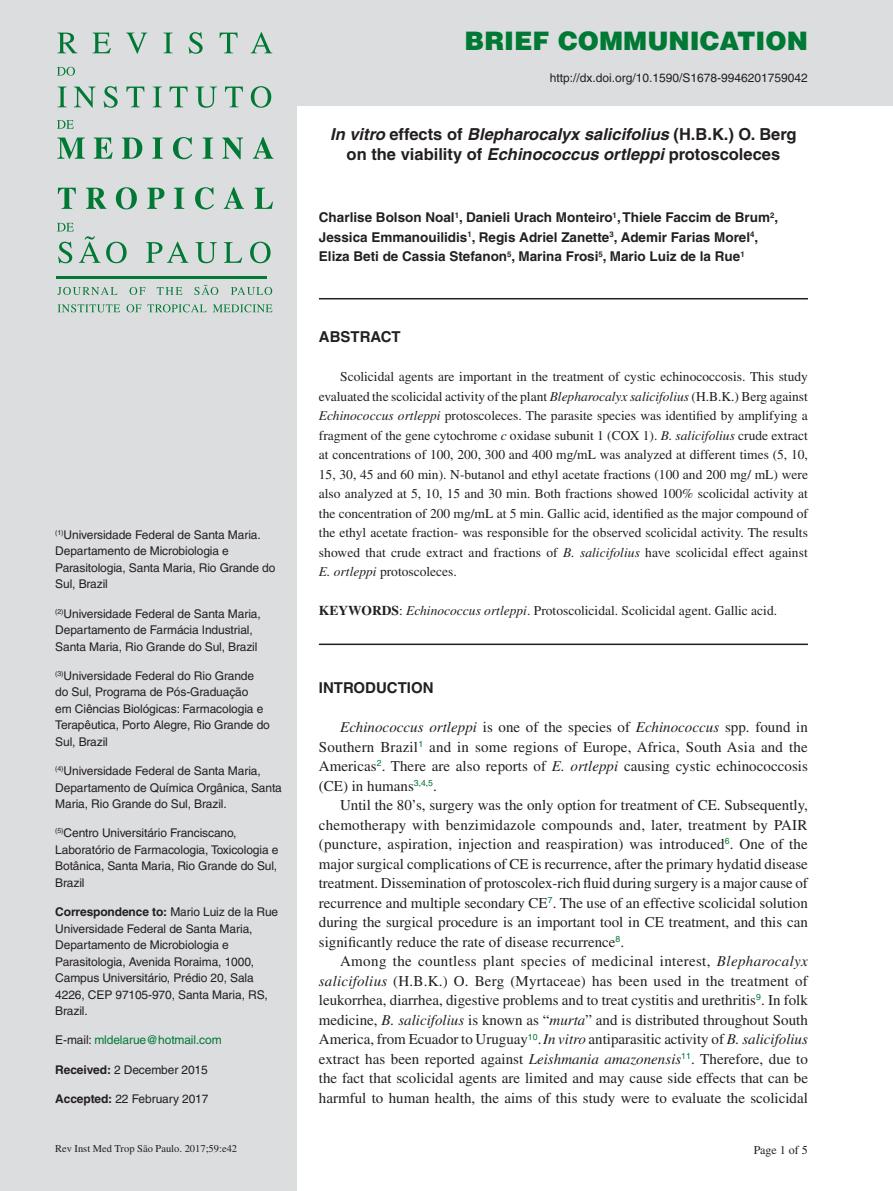
<style>
.page{position:relative;width:893px;height:1191px;background:#fff}
.page>*{position:absolute;margin:0;border:0;box-sizing:border-box;transform-origin:0 0}
.t1{font:900 25.5px "Helvetica";color:#007934}
.Título{font:italic 700 16.5px/19.8px "Helvetica";color:#231f20;text-align:center}
.t2{font:15px/19.5px "Times";color:#231f20;text-align:justify}
.Seção{font:700 15px "Helvetica";color:#231f20}
.Resumo{font:13.5px/19.5px "Times";letter-spacing:.005em;color:#231f20;text-align:justify}
.Autores{font:700 13.5px/19.5px "Helvetica";color:#231f20}
.Keywords{font:13.5px "Times";color:#231f20}
.Rodapé{font:12px/16.5px "Helvetica";letter-spacing:-.01em;color:#231f20}
.Rodapé-2{font:12px "Helvetica";letter-spacing:-.01em;color:#007934}
.t3{font:12px "Times";color:#231f20}
.t4{font:10.5px "Times";color:#231f20}
.s1{font-style:normal}
.s2{font-weight:700}
.s3{color:#231f20}
.s4{font-style:italic}
</style>
<div class="page">
<div style="left:0;top:0;width:297px;height:1191px;background:#dcdddf"></div>
<div style="left:22px;top:0;width:871px;height:106px;background:#dcdddf"></div>
<svg style="left:57px;top:33px;width:21px;height:20px"></svg>
<svg style="left:92px;top:33px;width:19px;height:20px"></svg>
<svg style="left:126px;top:33px;width:21px;height:21px"></svg>
<svg style="left:163px;top:33px;width:10px;height:20px"></svg>
<svg style="left:189px;top:32px;width:14px;height:22px"></svg>
<svg style="left:220px;top:33px;width:18px;height:20px"></svg>
<svg style="left:251px;top:32px;width:21px;height:21px"></svg>
<svg style="left:57px;top:87px;width:10px;height:20px"></svg>
<svg style="left:74px;top:87px;width:22px;height:21px"></svg>
<svg style="left:104px;top:86px;width:14px;height:22px"></svg>
<svg style="left:126px;top:87px;width:18px;height:20px"></svg>
<svg style="left:153px;top:87px;width:9px;height:20px"></svg>
<svg style="left:170px;top:87px;width:18px;height:20px"></svg>
<svg style="left:195px;top:87px;width:22px;height:21px"></svg>
<svg style="left:225px;top:87px;width:18px;height:20px"></svg>
<svg style="left:251px;top:86px;width:20px;height:22px"></svg>
<svg style="left:57px;top:137px;width:28px;height:22px"></svg>
<svg style="left:94px;top:137px;width:19px;height:22px"></svg>
<svg style="left:122px;top:137px;width:20px;height:22px"></svg>
<svg style="left:152px;top:137px;width:11px;height:22px"></svg>
<svg style="left:173px;top:137px;width:19px;height:22px"></svg>
<svg style="left:203px;top:137px;width:10px;height:22px"></svg>
<svg style="left:222px;top:137px;width:21px;height:22px"></svg>
<svg style="left:253px;top:137px;width:20px;height:22px"></svg>
<svg style="left:58px;top:188px;width:18px;height:21px"></svg>
<svg style="left:86px;top:188px;width:20px;height:21px"></svg>
<svg style="left:116px;top:187px;width:21px;height:22px"></svg>
<svg style="left:147px;top:188px;width:17px;height:21px"></svg>
<svg style="left:174px;top:188px;width:10px;height:21px"></svg>
<svg style="left:195px;top:187px;width:19px;height:22px"></svg>
<svg style="left:224px;top:187px;width:20px;height:22px"></svg>
<svg style="left:255px;top:188px;width:18px;height:21px"></svg>
<svg style="left:146px;top:242px;width:43px;height:21px"></svg>
<svg style="left:195px;top:242px;width:22px;height:21px"></svg>
<svg style="left:224px;top:242px;width:18px;height:21px"></svg>
<svg style="left:250px;top:242px;width:21px;height:21px"></svg>
<svg style="left:57px;top:223px;width:70px;height:40px"></svg>
<svg style="left:57px;top:120px;width:17px;height:9px"></svg>
<svg style="left:57px;top:67px;width:18px;height:9px"></svg>
<svg style="left:57px;top:287px;width:60px;height:8px"></svg>
<svg style="left:130px;top:287px;width:15px;height:8px"></svg>
<svg style="left:157px;top:287px;width:25px;height:8px"></svg>
<svg style="left:194px;top:285px;width:24px;height:10px"></svg>
<svg style="left:231px;top:287px;width:41px;height:8px"></svg>
<svg style="left:58px;top:304px;width:62px;height:8px"></svg>
<svg style="left:127px;top:304px;width:14px;height:8px"></svg>
<svg style="left:147px;top:304px;width:60px;height:8px"></svg>
<svg style="left:213px;top:304px;width:59px;height:8px"></svg>
<hr style="left:56px;top:276px;width:210px;height:2px;background:#007934">
<hr style="left:319px;top:298px;width:489px;height:1px;background:#231f20">
<hr style="left:319px;top:643px;width:489px;height:2px;background:#231f20">
<h1 class="t1" style="left:465px;top:24px;width:345px">BRIEF COMMUNICATION</h1>
<p class="Rodapé" style="left:550px;top:69px;width:260px">http://dx.doi.org/10.1590/S1678-9946201759042</p>
<p class="Título" style="left:330px;top:124px;width:468px">In vitro <span class="s1">effects of</span> Blepharocalyx salicifolius <span class="s1">(H.B.K.) O. Berg on the viability of</span> Echinococcus ortleppi <span class="s1">protoscoleces</span></p>
<p class="Rodapé" style="left:55px;top:526px;width:222px"><sup>(1)</sup>Universidade Federal de Santa Maria.<br>Departamento de Microbiologia e<br>Parasitologia, Santa Maria, Rio Grande do<br>Sul, Brazil</p>
<p class="Rodapé" style="left:55px;top:605px;width:207px"><sup>(2)</sup>Universidade Federal de Santa Maria,<br>Departamento de Farmácia Industrial,<br>Santa Maria, Rio Grande do Sul, Brazil</p>
<p class="Rodapé" style="left:55px;top:667px;width:216px"><sup>(3)</sup>Universidade Federal do Rio Grande do Sul, Programa de Pós-Graduação<br>em Ciências Biológicas: Farmacologia e Terapêutica, Porto Alegre, Rio Grande do Sul, Brazil</p>
<p class="Rodapé" style="left:55px;top:762px;width:228px"><sup>(4)</sup>Universidade Federal de Santa Maria,<br>Departamento de Química Orgânica, Santa<br>Maria, Rio Grande do Sul, Brazil.</p>
<p class="Rodapé" style="left:55px;top:825px;width:225px"><sup>(5)</sup>Centro Universitário Franciscano, Laboratório de Farmacologia, Toxicologia e Botânica, Santa Maria, Rio Grande do Sul, Brazil</p>
<p class="Rodapé" style="left:55px;top:903px;width:225px"><span class="s2">Correspondence to:</span> Mario Luiz de la Rue Universidade Federal de Santa Maria, Departamento de Microbiologia e Parasitologia, Avenida Roraima, 1000, Campus Universitário, Prédio 20, Sala 4226, CEP 97105-970, Santa Maria, RS, Brazil.</p>
<p class="Rodapé-2" style="left:55px;top:1033px;width:168px"><span class="s3">E-mail:</span> mldelarue@hotmail.com</p>
<p class="Rodapé" style="left:55px;top:1061px;width:154px"><span class="s2">Received:</span> 2 December 2015</p>
<p class="Rodapé" style="left:55px;top:1090px;width:155px"><span class="s2">Accepted:</span> 22 February 2017</p>
<p class="Autores" style="left:319px;top:207px;width:461px">Charlise Bolson Noal<sup>1</sup>, Danieli Urach Monteiro<sup>1</sup>, Thiele Faccim de Brum<sup>2</sup>,<br>Jessica Emmanouilidis<sup>1</sup>, Regis Adriel Zanette<sup>3</sup>, Ademir Farias Morel<sup>4</sup>,<br>Eliza Beti de Cassia Stefanon<sup>5</sup>, Marina Frosi<sup>5</sup>, Mario Luiz de la Rue<sup>1</sup></p>
<p class="Seção" style="left:319px;top:328px;width:83px">ABSTRACT</p>
<p class="Resumo" style="left:319px;top:367px;width:491px;text-indent:21px">Scolicidal agents are important in the treatment of cystic echinococcosis. This study evaluated the scolicidal activity of the plant <span class="s4">Blepharocalyx salicifolius</span> (H.B.K.) Berg against <span class="s4">Echinococcus ortleppi</span> protoscoleces. The parasite species was identified by amplifying a fragment of the gene cytochrome <span class="s4">c</span> oxidase subunit 1 (COX 1). <span class="s4">B. salicifolius</span> crude extract at concentrations of 100, 200, 300 and 400 mg/mL was analyzed at different times (5, 10, 15, 30, 45 and 60 min). N-butanol and ethyl acetate fractions (100 and 200 mg/ mL) were also analyzed at 5, 10, 15 and 30 min. Both fractions showed 100% scolicidal activity at the concentration of 200 mg/mL at 5 min. Gallic acid, identified as the major compound of the ethyl acetate fraction- was responsible for the observed scolicidal activity. The results showed that crude extract and fractions of <span class="s4">B. salicifolius</span> have scolicidal effect against <span class="s4">E. ortleppi</span> protoscoleces.</p>
<p class="Keywords" style="left:319px;top:603px;width:460px"><span class="s2">KEYWORDS</span>: <span class="s4">Echinococcus ortleppi</span>. Protoscolicidal. Scolicidal agent. Gallic acid.</p>
<p class="Seção" style="left:319px;top:679px;width:116px">INTRODUCTION</p>
<p class="t2" style="left:319px;top:717px;width:491px;text-indent:21px"><span class="s4">Echinococcus ortleppi</span> is one of the species of <span class="s4">Echinococcus</span> spp. found in Southern Brazil<sup>1</sup> and in some regions of Europe, Africa, South Asia and the Americas<sup>2</sup>. There are also reports of <span class="s4">E. ortleppi</span> causing cystic echinococcosis (CE) in humans<sup>3</sup><sup>,</sup><sup>4</sup><sup>,</sup><sup>5</sup>.</p>
<p class="t2" style="left:319px;top:795px;width:491px;text-indent:21px">Until the 80’s, surgery was the only option for treatment of CE. Subsequently, chemotherapy with benzimidazole compounds and, later, treatment by PAIR (puncture, aspiration, injection and reaspiration) was introduced<sup>6</sup>. One of the major surgical complications of CE is recurrence, after the primary hydatid disease treatment. Dissemination of protoscolex-rich fluid during surgery is a major cause of recurrence and multiple secondary CE<sup>7</sup>. The use of an effective scolicidal solution during the surgical procedure is an important tool in CE treatment, and this can significantly reduce the rate of disease recurrence<sup>8</sup>.</p>
<p class="t2" style="left:319px;top:951px;width:491px;text-indent:21px">Among the countless plant species of medicinal interest, <span class="s4">Blepharocalyx salicifolius</span> (H.B.K.) O. Berg (Myrtaceae) has been used in the treatment of leukorrhea, diarrhea, digestive problems and to treat cystitis and urethritis<sup>9</sup>. In folk medicine, <span class="s4">B. salicifolius</span> is known as “<span class="s4">murta</span>” and is distributed throughout South America, from Ecuador to Uruguay<sup>10</sup>.<span class="s4">In vitro</span> antiparasitic activity of <span class="s4">B. salicifolius </span>extract has been reported against <span class="s4">Leishmania amazonensis</span><sup>11</sup>. Therefore, due to the fact that scolicidal agents are limited and may cause side effects that can be harmful to human health, the aims of this study were to evaluate the scolicidal</p>
<p class="t4" style="left:55px;top:1143px;width:183px">Rev Inst Med Trop São Paulo. 2017;59:e42</p>
<p class="t3" style="left:754px;top:1142px;width:56px">Page 1 of 5</p>
</div>
